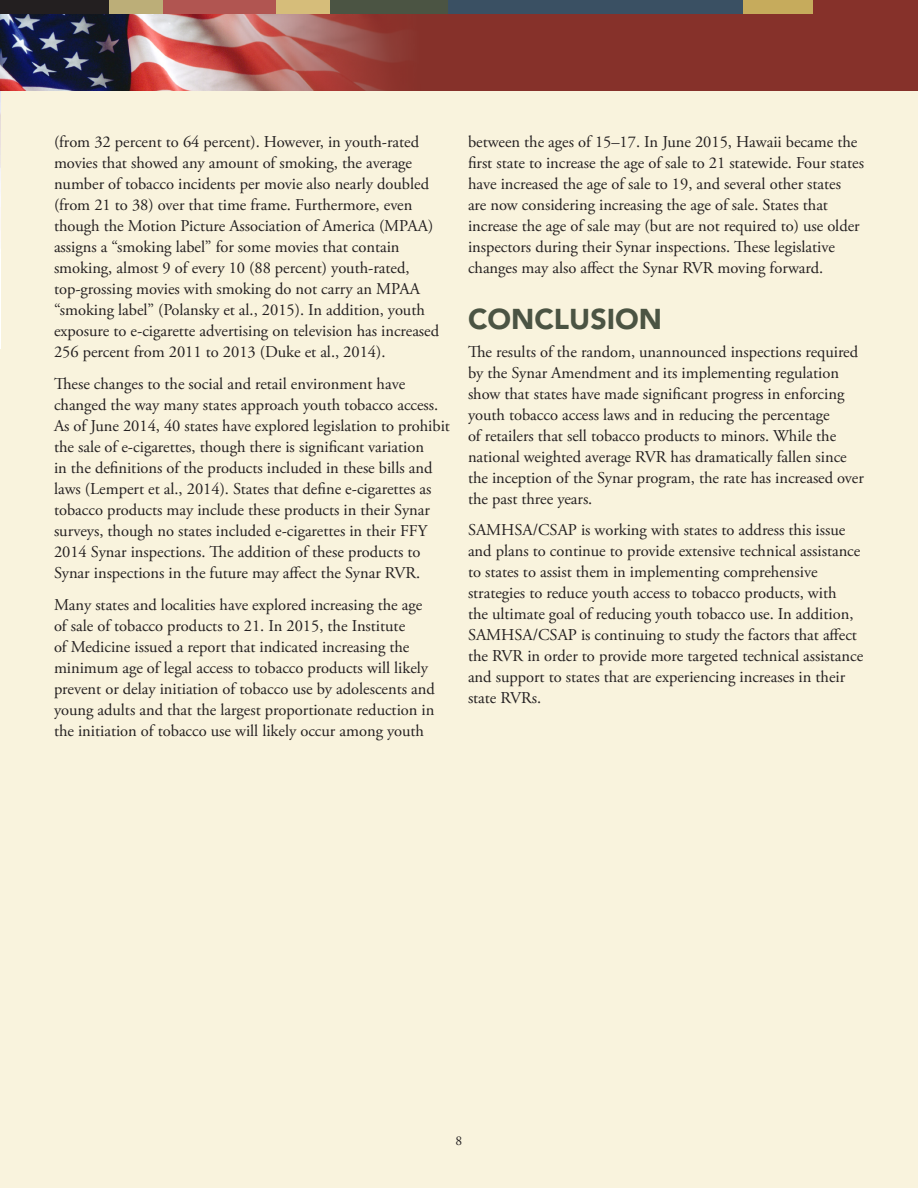
<style>
.page{position:relative;width:918px;height:1188px;background:#f9f3dd}
.page>*{position:absolute;margin:0;border:0;box-sizing:border-box;transform-origin:0 0}
.t1{font:900 28.5px "Avenir LT Std";color:#4b5443}
.t2{font:16.5px/21px "Adobe Garamond Pro";color:#231f20}
.t3{font:13.5px "Adobe Garamond Pro";color:#231f20}
</style>
<div class="page">
<img style="left:0;top:91px;width:1px;height:258px">
<div style="left:0;top:0;width:918px;height:91px;background:#86312a"></div>
<img style="left:0;top:14px;width:397px;height:77px">
<div style="left:742px;top:0;width:71px;height:14px;background:#c6ab5c"></div>
<div style="left:329px;top:0;width:121px;height:14px;background:#4b5443"></div>
<div style="left:448px;top:0;width:295px;height:14px;background:#3a5063"></div>
<div style="left:0;top:0;width:111px;height:14px;background:#231f20"></div>
<div style="left:154px;top:0;width:123px;height:14px;background:#b15551"></div>
<div style="left:109px;top:0;width:53px;height:14px;background:#bcae78"></div>
<div style="left:276px;top:0;width:54px;height:14px;background:#d6bd7a"></div>
<p class="t2" style="left:54px;top:132px;width:387px">(from 32 percent to 64 percent). However, in youth-rated movies that showed any amount of smoking, the average number of tobacco incidents per movie also nearly doubled (from 21 to 38) over that time frame. Furthermore, even though the Motion Picture Association of America (MPAA) assigns a “smoking label” for some movies that contain smoking, almost 9 of every 10 (88 percent) youth-rated, top-grossing movies with smoking do not carry an MPAA “smoking label” (Polansky et al., 2015). In addition, youth exposure to e-cigarette advertising on television has increased 256 percent from 2011 to 2013 (Duke et al., 2014).</p>
<p class="t2" style="left:54px;top:374px;width:397px">These changes to the social and retail environment have changed the way many states approach youth tobacco access.<br>As of June 2014, 40 states have explored legislation to prohibit the sale of e-cigarettes, though there is significant variation<br>in the definitions of the products included in these bills and laws (Lempert et al., 2014). States that define e-cigarettes as tobacco products may include these products in their Synar surveys, though no states included e-cigarettes in their FFY 2014 Synar inspections. The addition of these products to Synar inspections in the future may affect the Synar RVR.</p>
<p class="t2" style="left:54px;top:594px;width:382px">Many states and localities have explored increasing the age of sale of tobacco products to 21. In 2015, the Institute<br>of Medicine issued a report that indicated increasing the minimum age of legal access to tobacco products will likely prevent or delay initiation of tobacco use by adolescents and young adults and that the largest proportionate reduction in the initiation of tobacco use will likely occur among youth</p>
<p class="t2" style="left:468px;top:132px;width:398px">between the ages of 15–17. In June 2015, Hawaii became the first state to increase the age of sale to 21 statewide. Four states have increased the age of sale to 19, and several other states<br>are now considering increasing the age of sale. States that increase the age of sale may (but are not required to) use older inspectors during their Synar inspections. These legislative changes may also affect the Synar RVR moving forward.</p>
<h2 class="t1" style="left:468px;top:302px;width:196px">CONCLUSION</h2>
<p class="t2" style="left:468px;top:341px;width:397px">The results of the random, unannounced inspections required by the Synar Amendment and its implementing regulation show that states have made significant progress in enforcing youth tobacco access laws and in reducing the percentage<br>of retailers that sell tobacco products to minors. While the national weighted average RVR has dramatically fallen since the inception of the Synar program, the rate has increased over the past three years.</p>
<p class="t2" style="left:468px;top:520px;width:397px">SAMHSA/CSAP is working with states to address this issue and plans to continue to provide extensive technical assistance to states to assist them in implementing comprehensive strategies to reduce youth access to tobacco products, with<br>the ultimate goal of reducing youth tobacco use. In addition, SAMHSA/CSAP is continuing to study the factors that affect the RVR in order to provide more targeted technical assistance and support to states that are experiencing increases in their state RVRs.</p>
<p class="t3" style="left:456px;top:1133px;width:8px">8</p>
</div>
